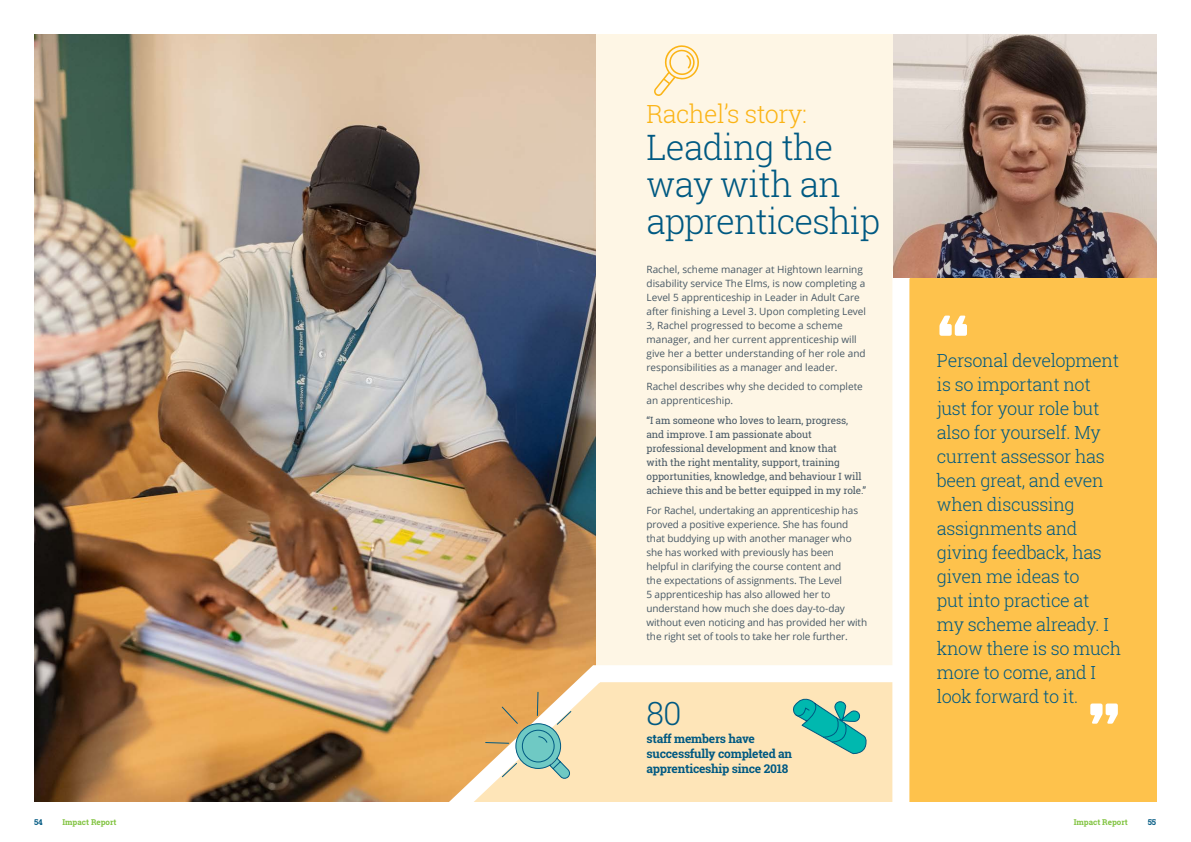
<style>
.page{position:relative;width:1191px;height:842px;background:#fff}
.page>*{position:absolute;margin:0;border:0;box-sizing:border-box;transform-origin:0 0}
.Main_Heading{font:900 68px "Amsi Pro Narw";color:#fff}
.Main_Heading-2{font:300 35px/37px "Roboto Slab";letter-spacing:-.03em;color:#005982}
.Copy_Heading{font:300 32px "Roboto Slab";color:#005982}
.Main_Heading-3{font:300 25px "Roboto Slab";letter-spacing:-.02em;color:#fbb416}
.Main_Heading-4{font:300 18px/24px "Roboto Slab";letter-spacing:-.02em;color:#005982}
.Copy_Heading-2{font:700 12px/15px "Roboto Slab";letter-spacing:-.02em;color:#005982}
.t1{font:10px/14px "Open Sans";letter-spacing:-.01em;color:#475865}
.t2{font:10px/14px "Roboto Slab";letter-spacing:-.01em;color:#475865}
.t3{font:700 8px "Roboto Slab";color:#81c340}
.t4{font:700 8px "Roboto Slab";color:#005982}
</style>
<div class="page">
<div style="left:0;top:8px;width:1182px;height:807px;background:#fef6e5"></div>
<img style="left:34px;top:34px;width:561px;height:768px">
<svg style="left:244px;top:657px;width:640px;height:145px;background:#e2c295"></svg>
<svg style="left:884px;top:271px;width:272px;height:531px;background:#fec75b"></svg>
<svg style="left:654px;top:45px;width:45px;height:51px"></svg>
<img style="left:893px;top:34px;width:263px;height:244px">
<svg style="left:791px;top:692px;width:76px;height:63px;background:#8dc9b0"></svg>
<svg style="left:484px;top:691px;width:88px;height:89px;background:#cbc39d"></svg>
<div style="left:0;top:802px;width:595px;height:40px;background:#fff"></div>
<div style="left:595px;top:802px;width:596px;height:40px;background:#fff"></div>
<div style="left:0;top:0;width:34px;height:842px;background:#fff"></div>
<div style="left:1156px;top:0;width:35px;height:842px;background:#fff"></div>
<div style="left:0;top:0;width:595px;height:34px;background:#fff"></div>
<div style="left:595px;top:0;width:596px;height:34px;background:#fff"></div>
<p class="Main_Heading-3" style="left:646px;top:97px;width:162px">Rachel’s story:</p>
<p class="Main_Heading-2" style="left:646px;top:128px;width:235px">Leading the way with an apprenticeship</p>
<p class="t1" style="left:646px;top:262px;width:221px">Rachel, scheme manager at Hightown learning disability service The Elms, is now completing a Level 5 apprenticeship in Leader in Adult Care after finishing a Level 3. Upon completing Level 3, Rachel progressed to become a scheme manager, and her current apprenticeship will give her a better understanding of her role and responsibilities as a manager and leader.</p>
<p class="t1" style="left:646px;top:379px;width:218px">Rachel describes why she decided to complete an apprenticeship.</p>
<p class="t2" style="left:646px;top:413px;width:221px">“I am someone who loves to learn, progress, and improve. I am passionate about professional development and know that<br>with the right mentality, support, training opportunities, knowledge, and behaviour I will achieve this and be better equipped in my role.”</p>
<p class="t1" style="left:646px;top:503px;width:222px">For Rachel, undertaking an apprenticeship has proved a positive experience. She has found that buddying up with another manager who she has worked with previously has been helpful in clarifying the course content and<br>the expectations of assignments. The Level<br>5 apprenticeship has also allowed her to understand how much she does day-to-day without even noticing and has provided her with the right set of tools to take her role further.</p>
<p class="Copy_Heading" style="left:646px;top:692px;width:37px">80</p>
<p class="Copy_Heading-2" style="left:646px;top:731px;width:147px">staff members have successfully completed an apprenticeship since 2018</p>
<p class="Main_Heading" style="left:937px;top:293px;width:34px">“</p>
<p class="Main_Heading-4" style="left:937px;top:348px;width:186px">Personal development is so important not just for your role but also for yourself. My current assessor has been great, and even when discussing assignments and giving feedback, has given me ideas to<br>put into practice at my scheme already. I know there is so much more to come, and I look forward to it.</p>
<p class="Main_Heading" style="left:1120px;top:746px;width:34px;rotate:-180deg">“</p>
<p class="t4" style="left:34px;top:816px;width:10px">54</p>
<p class="t3" style="left:62px;top:816px;width:56px">Impact Report</p>
<p class="t3" style="left:1073px;top:816px;width:56px">Impact Report</p>
<p class="t4" style="left:1147px;top:816px;width:10px">55</p>
</div>
